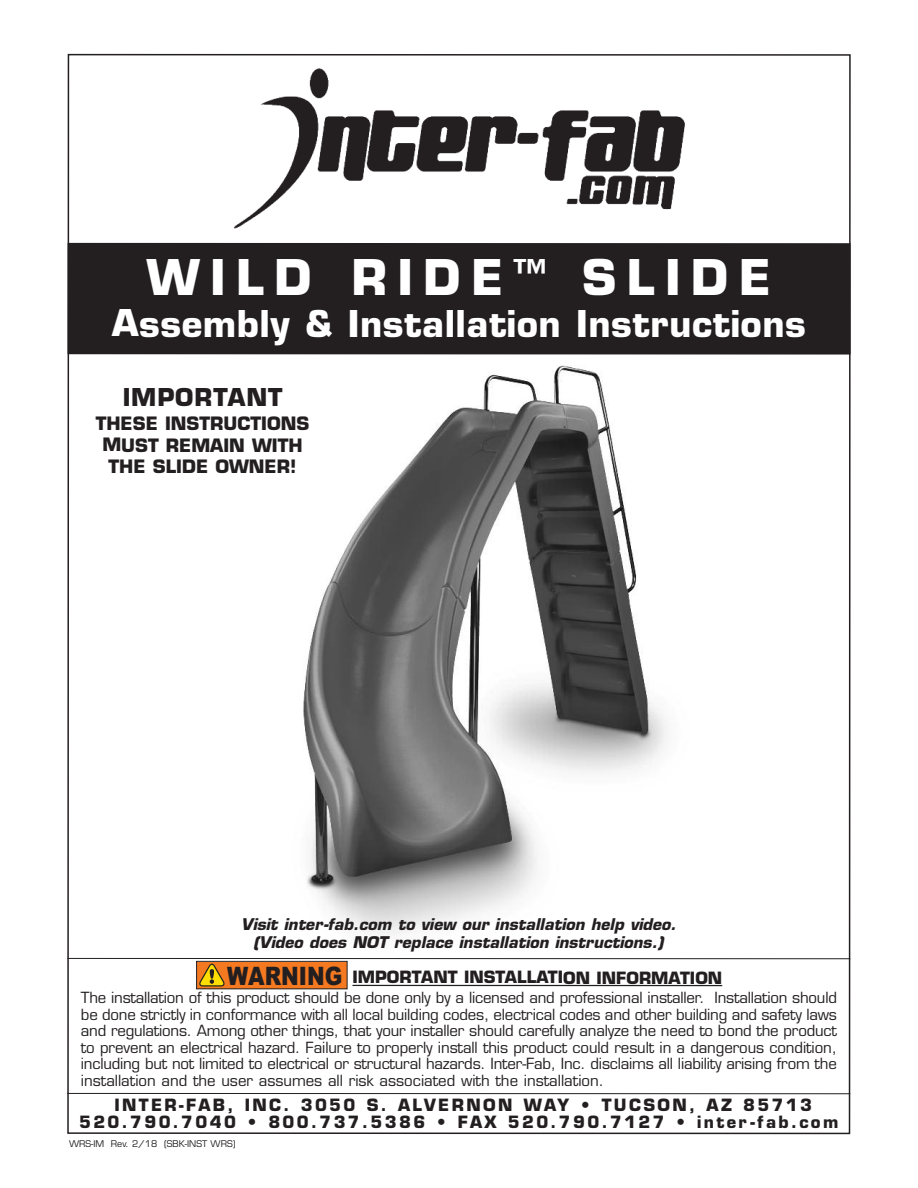
<style>
.page{position:relative;width:918px;height:1188px;background:#fff}
.page>*{position:absolute;margin:0;border:0;box-sizing:border-box;transform-origin:0 0}
.t1{font:700 48px "Eurostile";letter-spacing:.215em;color:#fff}
.t2{font:700 36px "Eurostile";letter-spacing:.015em;color:#fff}
.t3{font:900 25.5px "Arial";color:#231f20;scale:.83 1}
.t4{font:700 24px "Eurostile";letter-spacing:.035em;color:#231f20}
.t5{font:700 18px/21.6px "Eurostile";color:#231f20;text-align:center}
.t6{font:700 16.5px/17.2px "Eurostile";letter-spacing:.145em;color:#231f20;text-align:center}
.t7{font:700 16.5px "Eurostile";color:#231f20}
.t8{font:italic 700 15.75px/18px "Eurostile";color:#231f20;text-align:center}
.t9{font:15px/16.5px "Eurostile";color:#231f20;text-align:justify}
.t10{font:9px "Eurostile";color:#231f20}
</style>
<div class="page">
<img style="left:303px;top:365px;width:364px;height:569px">
<img style="left:234px;top:68px;width:451px;height:161px">
<div style="left:68px;top:243px;width:783px;height:112px;background:#231f20"></div>
<hr style="left:67px;top:1093px;width:783px;height:1px;background:#231f20">
<hr style="left:67px;top:958px;width:783px;height:1px;background:#231f20">
<hr style="left:352px;top:985px;width:370px;height:1px;background:#231f20">
<div style="left:197px;top:962px;width:150px;height:26px;background:#f47921"></div>
<div style="left:196px;top:961px;width:152px;height:28px;border:1px solid #231f20"></div>
<svg style="left:199px;top:964px;width:26px;height:23px"></svg>
<h1 class="t1" style="left:147px;top:259px;width:626px">WILD RIDE<sup>™</sup> SLIDE</h1>
<h2 class="t2" style="left:112px;top:310px;width:695px">Assembly &amp; Installation Instructions</h2>
<h3 class="t4" style="left:123px;top:388px;width:161px">IMPORTANT</h3>
<p class="t5" style="left:96px;top:414px;width:215px">THESE INSTRUCTIONS<br>MUST REMAIN WITH<br>THE SLIDE OWNER!</p>
<p class="t8" style="left:241px;top:917px;width:437px">Visit inter-fab.com to view our installation help video. (Video does NOT replace installation instructions.)</p>
<h3 class="t3" style="left:227px;top:961px;width:140px">WARNING</h3>
<p class="t7" style="left:352px;top:971px;width:371px">IMPORTANT INSTALLATION INFORMATION</p>
<p class="t9" style="left:81px;top:991px;width:758px">The installation of this product should be done only by a licensed and professional installer. Installation should be done strictly in conformance with all local building codes, electrical codes and other building and safety laws and regulations. Among other things, that your installer should carefully analyze the need to bond the product to prevent an electrical hazard. Failure to properly install this product could result in a dangerous condition, including but not limited to electrical or structural hazards. Inter-Fab, Inc. disclaims all liability arising from the installation and the user assumes all risk associated with the installation.</p>
<p class="t6" style="left:79px;top:1098px;width:761px">INTER-FAB, INC. 3050 S. ALVERNON WAY • TUCSON, AZ 85713<br>520.790.7040 • 800.737.5386 • FAX 520.790.7127 • inter-fab.com</p>
<p class="t10" style="left:69px;top:1140px;width:168px">WRS-IM Rev. 2/18 (SBK-INST WRS)</p>
</div>
